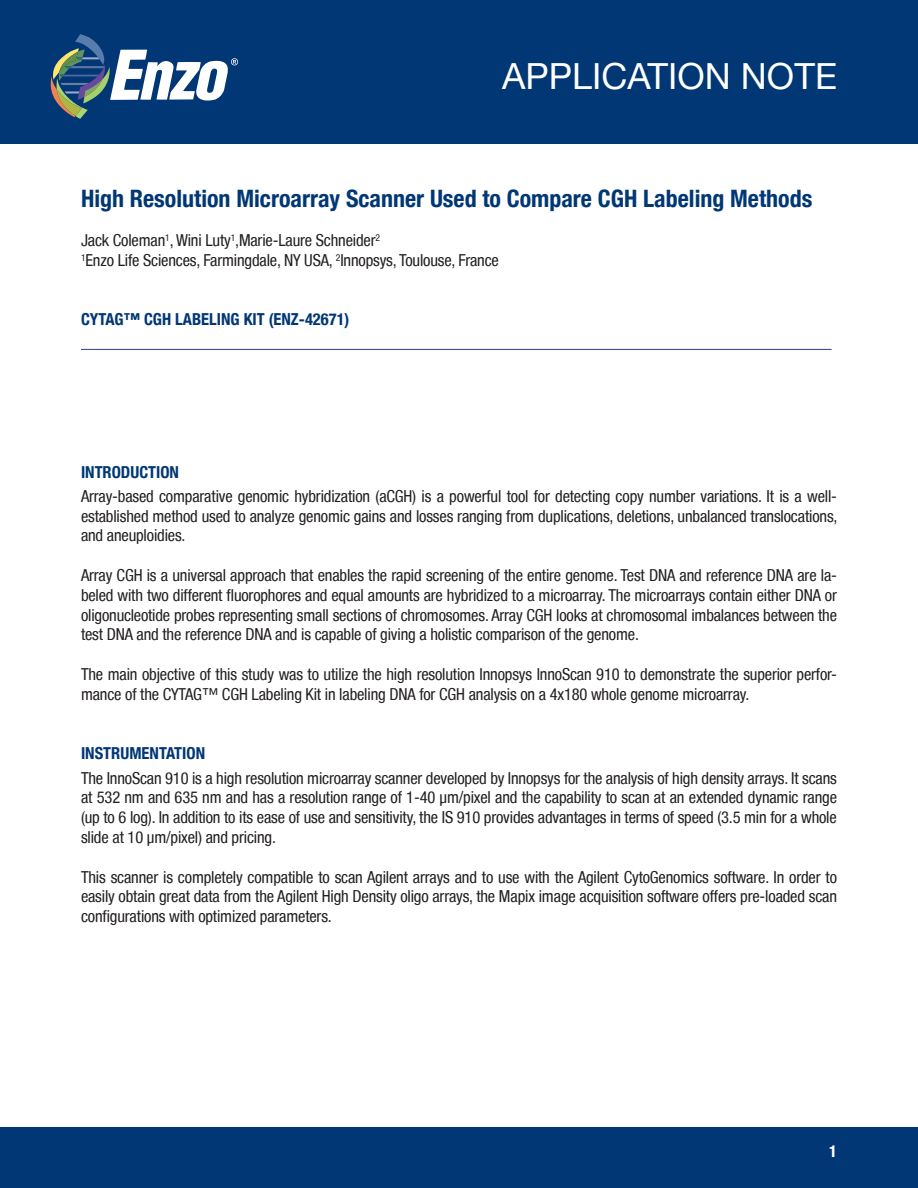
<style>
.page{position:relative;width:918px;height:1188px;background:#fff}
.page>*{position:absolute;margin:0;border:0;box-sizing:border-box;transform-origin:0 0}
.t1{font:36px "Helvetica Neue";color:#fff}
.App_Note_Header{font:700 condensed 24px "Helvetica Neue LT";color:#013775}
.body{font:condensed 16.5px/19.8px "Helvetica Neue LT";letter-spacing:-.01em;color:#231f20;text-align:justify}
.Cap_subheads{font:700 condensed 16.5px "Helvetica Neue LT";color:#013775}
.Cap_subheads-2{font:700 condensed 16.5px "Helvetica Neue LT";color:#fff}
</style>
<div class="page">
<div style="left:0;top:0;width:918px;height:144px;background:#013775"></div>
<svg style="left:51px;top:34px;width:187px;height:85px"></svg>
<div style="left:0;top:1128px;width:918px;height:60px;background:#013775"></div>
<hr style="left:81px;top:349px;width:751px;height:1px;background:#253f8e">
<h1 class="t1" style="left:502px;top:55px;width:336px">APPLICATION NOTE</h1>
<p class="App_Note_Header" style="left:81px;top:184px;width:733px">High Resolution Microarray Scanner Used to Compare CGH Labeling Methods</p>
<p class="body" style="left:81px;top:230px;width:301px">Jack Coleman<sup>1</sup>, Wini Luty<sup>1</sup>,Marie-Laure Schneider<sup>2</sup></p>
<p class="body" style="left:81px;top:250px;width:419px"><sup>1</sup>Enzo Life Sciences, Farmingdale, NY USA, <sup>2</sup>Innopsys, Toulouse, France</p>
<p class="Cap_subheads" style="left:81px;top:310px;width:270px">CYTAG™ CGH LABELING KIT (ENZ-42671)</p>
<p class="Cap_subheads" style="left:81px;top:462px;width:100px">INTRODUCTION</p>
<p class="body" style="left:81px;top:486px;width:758px">Array-based comparative genomic hybridization (aCGH) is a powerful tool for detecting copy number variations. It is a well&shy;established method used to analyze genomic gains and losses ranging from duplications, deletions, unbalanced translocations, and aneuploidies.</p>
<p class="body" style="left:81px;top:565px;width:758px">Array CGH is a universal approach that enables the rapid screening of the entire genome. Test DNA and reference DNA are la&shy;beled with two different fluorophores and equal amounts are hybridized to a microarray. The microarrays contain either DNA or oligonucleotide probes representing small sections of chromosomes. Array CGH looks at chromosomal imbalances between the test DNA and the reference DNA and is capable of giving a holistic comparison of the genome.</p>
<p class="body" style="left:81px;top:664px;width:758px">The main objective of this study was to utilize the high resolution Innopsys InnoScan 910 to demonstrate the superior perfor&shy;mance of the CYTAG™ CGH Labeling Kit in labeling DNA for CGH analysis on a 4x180 whole genome microarray.</p>
<p class="Cap_subheads" style="left:81px;top:743px;width:126px">INSTRUMENTATION</p>
<p class="body" style="left:81px;top:768px;width:758px">The InnoScan 910 is a high resolution microarray scanner developed by Innopsys for the analysis of high density arrays. It scans at 532 nm and 635 nm and has a resolution range of 1-40 µm/pixel and the capability to scan at an extended dynamic range (up to 6 log). In addition to its ease of use and sensitivity, the IS 910 provides advantages in terms of speed (3.5 min for a whole slide at 10 µm/pixel) and pricing.</p>
<p class="body" style="left:81px;top:867px;width:758px">This scanner is completely compatible to scan Agilent arrays and to use with the Agilent CytoGenomics software. In order to easily obtain great data from the Agilent High Density oligo arrays, the Mapix image acquisition software offers pre-loaded scan configurations with optimized parameters.</p>
<p class="Cap_subheads-2" style="left:829px;top:1142px;width:9px">1</p>
</div>
